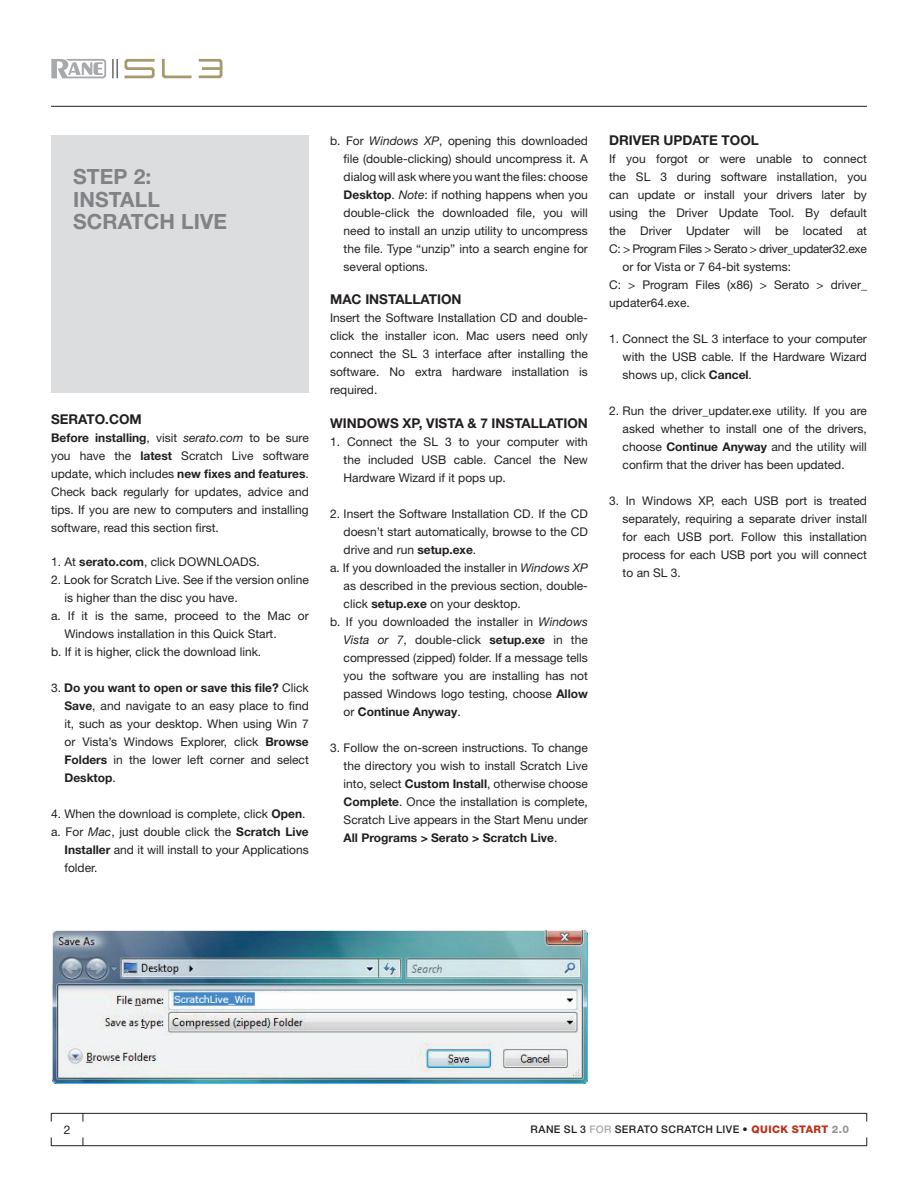
<style>
.page{position:relative;width:918px;height:1188px;background:#fff}
.page>*{position:absolute;margin:0;border:0;box-sizing:border-box;transform-origin:0 0}
.t1{font:700 21px "Helvetica Neue LT Std";color:#808285}
.t2{font:700 13.5px "Helvetica Neue LT Std";color:#231f20}
.t3{font:12px/18px "Helvetica Neue LT Std";color:#231f20;text-align:justify}
.t4{font:12px "Helvetica Neue LT Std";letter-spacing:-.025em;color:#231f20}
.t5{font:700 12px "Helvetica Neue LT Std";color:#231f20}
.t6{font:500 10.5px "Helvetica Neue LT Std";letter-spacing:.035em;color:#231f20}
.s1{font-weight:700}
.s2{font-style:italic}
.s3{font-weight:400}
.s4{color:#a8a9ad}
.s5{font-weight:800;color:#c02d19}
.s6{font-weight:800;color:#939598}
</style>
<div class="page">
<hr style="left:51px;top:106px;width:816px;height:1px;background:#231f20">
<hr style="left:51px;top:1113px;width:816px;height:1px;background:#231f20">
<hr style="left:51px;top:1145px;width:816px;height:1px;background:#231f20">
<svg style="left:51px;top:59px;width:55px;height:19px"></svg>
<svg style="left:113px;top:59px;width:5px;height:19px"></svg>
<svg style="left:125px;top:59px;width:30px;height:19px"></svg>
<svg style="left:162px;top:59px;width:30px;height:19px"></svg>
<svg style="left:199px;top:59px;width:23px;height:19px"></svg>
<div style="left:51px;top:135px;width:258px;height:258px;background:#dcdddf"></div>
<img style="left:52px;top:931px;width:536px;height:152px">
<h1 class="t1" style="left:73px;top:164px;width:15px">step</h1>
<h1 class="t1" style="left:134px;top:164px;width:19px">2:</h1>
<h1 class="t1" style="left:73px;top:186px;width:13px">inst</h1>
<h1 class="t1" style="left:120px;top:186px;width:28px">all</h1>
<h1 class="t1" style="left:73px;top:209px;width:16px">scr</h1>
<h1 class="t1" style="left:118px;top:209px;width:29px">atch</h1>
<h1 class="t1" style="left:181px;top:209px;width:12px">live</h1>
<p class="t2" style="left:51px;top:410px;width:92px">SERATO.COM</p>
<p class="t3" style="left:51px;top:428px;width:259px"><span class="s1">Before installing</span>, visit <span class="s2">serato.com</span> to be sure you have the <span class="s1">latest</span> Scratch Live software update, which includes <span class="s1">new fixes and features</span>.<br>Check back regularly for updates, advice and tips. If you are new to computers and installing software, read this section first.</p>
<p class="t3" style="left:51px;top:553px;width:210px">1. At <span class="s1">serato.com</span>, click DOWNLOADS.</p>
<p class="t3" style="left:51px;top:571px;width:259px">2. Look for Scratch Live. See if the version online</p>
<p class="t3" style="left:65px;top:589px;width:175px">is higher than the disc you have.</p>
<p class="t3" style="left:51px;top:607px;width:259px">a. If it is the same, proceed to the Mac or</p>
<p class="t3" style="left:65px;top:625px;width:214px">Windows installation in this Quick Start.</p>
<p class="t3" style="left:51px;top:643px;width:212px">b. If it is higher, click the download link.</p>
<p class="t3" style="left:65px;top:679px;width:246px;text-indent:-14px">3. <span class="s1">Do you want to open or save this file?</span> Click <span class="s1">Save</span>, and navigate to an easy place to find it, such as your desktop. When using Win 7 or Vista’s Windows Explorer, click <span class="s1">Browse Folders</span> in the lower left corner and select <span class="s1">Desktop</span>.</p>
<p class="t3" style="left:51px;top:805px;width:256px">4. When the download is complete, click <span class="s1">Open</span>.</p>
<p class="t3" style="left:51px;top:823px;width:259px">a. For <span class="s2">Mac</span>, just double click the <span class="s1">Scratch Live</span></p>
<p class="t3" style="left:65px;top:841px;width:246px"><span class="s1">Installer</span> and it will install to your Applications</p>
<p class="t3" style="left:65px;top:859px;width:34px">folder.</p>
<p class="t3" style="left:344px;top:131px;width:246px;text-indent:-14px">b. For <span class="s2">Windows XP</span>, opening this downloaded file (double-clicking) should uncompress it. A dialog will ask where you want the files: choose <span class="s1">Desktop</span>. <span class="s2">Note</span>: if nothing happens when you double-click the downloaded file, you will need to install an unzip utility to uncompress the file. Type “unzip” into a search engine for several options.</p>
<p class="t2" style="left:330px;top:290px;width:49px">MAC Inst</p>
<p class="t2" style="left:395px;top:290px;width:43px">allation</p>
<p class="t3" style="left:330px;top:308px;width:259px">Insert the Software Installation CD and double&shy;click the installer icon. Mac users need only connect the SL 3 interface after installing the software. No extra hardware installation is required.</p>
<p class="t2" style="left:330px;top:415px;width:49px">Win dows</p>
<p class="t2" style="left:402px;top:415px;width:103px">XP, Vista &amp; 7 Inst</p>
<p class="t2" style="left:522px;top:415px;width:43px">allation</p>
<p class="t3" style="left:344px;top:433px;width:246px;text-indent:-14px">1. Connect the SL 3 to your computer with the included USB cable. Cancel the New Hardware Wizard if it pops up.</p>
<p class="t3" style="left:330px;top:505px;width:259px">2. Insert the Software Installation CD. If the CD</p>
<p class="t3" style="left:344px;top:523px;width:246px">doesn’t start automatically, browse to the CD</p>
<p class="t3" style="left:344px;top:541px;width:134px">drive and run <span class="s1">setup.exe</span>.</p>
<p class="t3" style="left:330px;top:559px;width:259px">a. If you downloaded the installer in <span class="s2">Windows XP</span></p>
<p class="t3" style="left:344px;top:577px;width:246px">as described in the previous section, double-</p>
<p class="t3" style="left:344px;top:595px;width:179px">click <span class="s1">setup.exe</span> on your desktop.</p>
<p class="t3" style="left:330px;top:613px;width:259px">b. If you downloaded the installer in <span class="s2">Windows</span></p>
<p class="t3" style="left:344px;top:631px;width:246px"><span class="s2">Vista or 7</span>, double-click <span class="s1">setup.exe</span> in the</p>
<p class="t3" style="left:344px;top:649px;width:246px">compressed (zipped) folder. If a message tells</p>
<p class="t3" style="left:344px;top:667px;width:246px">you the software you are installing has not</p>
<p class="t3" style="left:344px;top:685px;width:246px">passed Windows logo testing, choose <span class="s1">Allow</span></p>
<p class="t5" style="left:344px;top:704px;width:119px"><span class="s3">or</span> Continue Anyway<span class="s3">.</span></p>
<p class="t3" style="left:344px;top:739px;width:246px;text-indent:-14px">3. Follow the on-screen instructions. To change the directory you wish to install Scratch Live into, select <span class="s1">Custom Install</span>, otherwise choose <span class="s1">Complete</span>. Once the installation is complete, Scratch Live appears in the Start Menu under <span class="s1">All Programs &gt; Serato &gt; Scratch Live</span>.</p>
<p class="t2" style="left:609px;top:132px;width:151px">DRIVER UPDATE TOOL</p>
<p class="t3" style="left:609px;top:150px;width:259px">If you forgot or were unable to connect</p>
<p class="t3" style="left:609px;top:168px;width:259px">the SL 3 during software installation, you</p>
<p class="t3" style="left:609px;top:186px;width:259px">can update or install your drivers later by</p>
<p class="t3" style="left:609px;top:204px;width:259px">using the Driver Update Tool. By default</p>
<p class="t3" style="left:609px;top:222px;width:259px">the Driver Updater will be located at</p>
<p class="t4" style="left:609px;top:242px;width:259px">C: &gt; Program Files &gt; Serato &gt; driver_updater32.exe</p>
<p class="t3" style="left:623px;top:258px;width:170px">or for Vista or 7 64-bit systems:</p>
<p class="t3" style="left:609px;top:276px;width:259px">C: &gt; Program Files (x86) &gt; Serato &gt; driver_</p>
<p class="t3" style="left:609px;top:294px;width:82px">updater64.exe.</p>
<p class="t3" style="left:623px;top:330px;width:246px;text-indent:-14px">1. Connect the SL 3 interface to your computer with the USB cable. If the Hardware Wizard shows up, click <span class="s1">Cancel</span>.</p>
<p class="t3" style="left:623px;top:402px;width:246px;text-indent:-14px">2. Run the driver_updater.exe utility. If you are asked whether to install one of the drivers, choose <span class="s1">Continue Anyway</span> and the utility will confirm that the driver has been updated.</p>
<p class="t3" style="left:623px;top:492px;width:246px;text-indent:-14px">3. In Windows XP, each USB port is treated separately, requiring a separate driver install for each USB port. Follow this installation process for each USB port you will connect to an SL 3.</p>
<p class="t3" style="left:64px;top:1120px;width:8px">2</p>
<p class="t6" style="left:531px;top:1123px;width:320px">RANE SL 3 <span class="s4">FOR</span> SERATO SCRATCH LIVE • <span class="s5">QUICK START</span> <span class="s6">2.0</span></p>
</div>
